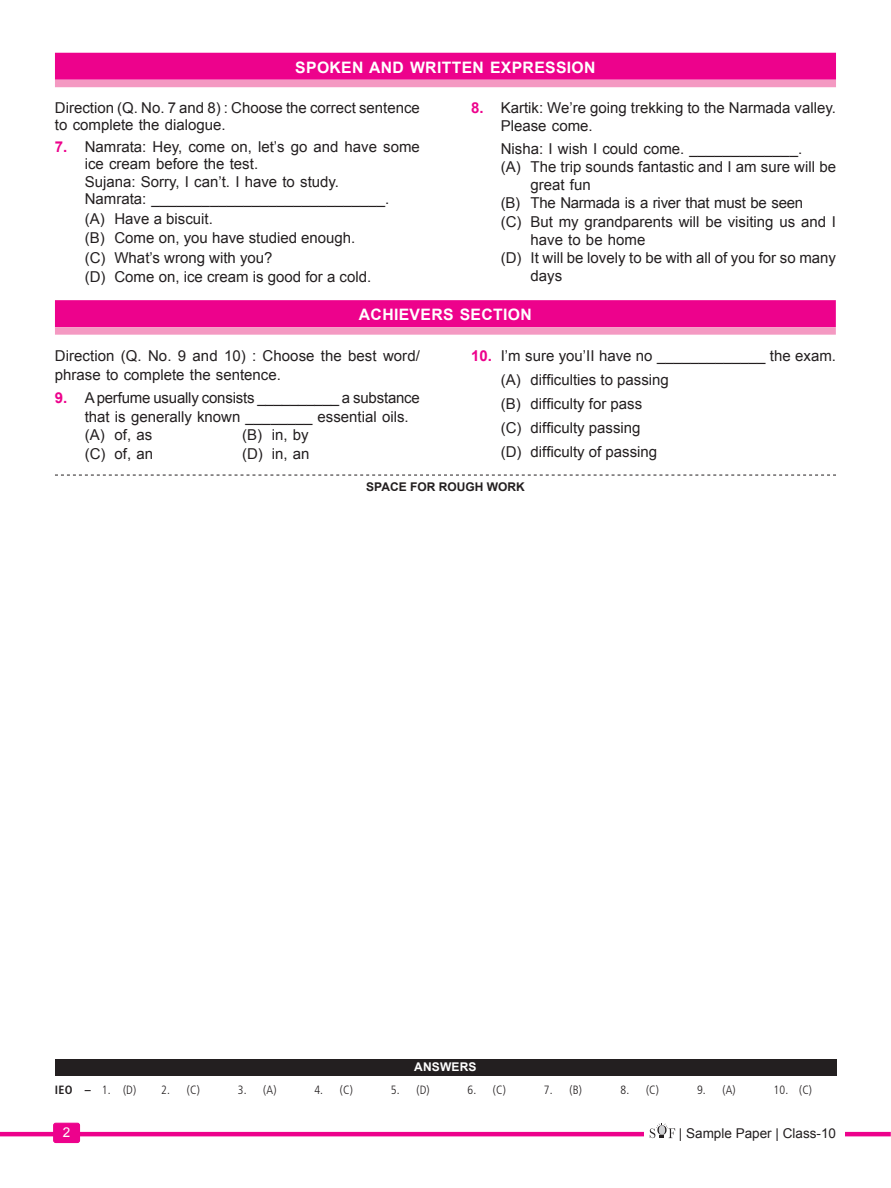
<style>
.page{position:relative;width:891px;height:1188px;background:#fff}
.page>*{position:absolute;margin:0;border:0;box-sizing:border-box;transform-origin:0 0}
.Headd{font:700 15.75px "Arial";letter-spacing:.02em;color:#fff}
.Question{font:15px/18.8px "Arial";color:#231f20}
.option_with_out_line{font:15px/18.3px "Arial";color:#231f20}
.question_second_line{font:15px "Arial";color:#231f20}
.option_with_out_line-2{font:15px "Arial";letter-spacing:-.02em;color:#231f20}
.t1{font:13.5px "Arial";color:#231f20}
.t2{font:13.5px "Arial";color:#fff}
.ANSWER_KEYS{font:300 condensed 12px "Frutiger";color:#231f20}
.t3{font:700 12px "Arial";color:#231f20}
.t4{font:700 12px "Arial";letter-spacing:.015em;color:#fff}
.s1{font-weight:700;color:#ed028c}
.s2{font-weight:700}
</style>
<div class="page">
<hr style="left:0;top:1132px;width:891px;height:4px;background:#ed028c">
<div style="left:644px;top:1126px;width:201px;height:17px;background:#fff"></div>
<svg style="left:650px;top:1123px;width:25px;height:15px"></svg>
<div style="left:54px;top:1123px;width:26px;height:20px;background:#ed028c;border-radius:2px"></div>
<div style="left:53px;top:1123px;width:27px;height:20px;border:1px solid #ed028c;border-radius:2px"></div>
<div style="left:55px;top:1059px;width:781px;height:16px;background:#231f20"></div>
<svg style="left:55px;top:475px;width:781px;height:1px"></svg>
<div style="left:55px;top:300px;width:781px;height:27px;background:#ed028c"></div>
<div style="left:55px;top:327px;width:781px;height:8px;background:#f499c2"></div>
<div style="left:55px;top:53px;width:781px;height:27px;background:#ed028c"></div>
<div style="left:55px;top:80px;width:781px;height:7px;background:#f499c2"></div>
<p class="Headd" style="left:295px;top:57px;width:302px">SPOKEN AND WRITTEN EXPRESSION</p>
<p class="Question" style="left:55px;top:99px;width:366px;line-height:17.4px">Direction (Q. No. 7 and 8) : Choose the correct sentence to complete the dialogue.</p>
<p class="Question" style="left:85px;top:138px;width:337px;line-height:17.4px;text-indent:-30px"><span class="s1">7.</span> Namrata: Hey, come on, let’s go and have some ice cream before the test.</p>
<p class="question_second_line" style="left:85px;top:172px;width:256px">Sujana: Sorry, I can’t. I have to study.</p>
<p class="question_second_line" style="left:85px;top:189px;width:306px">Namrata: ____________________________.</p>
<p class="option_with_out_line" style="left:85px;top:209px;width:130px">(A) Have a biscuit.</p>
<p class="option_with_out_line" style="left:85px;top:229px;width:272px">(B) Come on, you have studied enough.</p>
<p class="option_with_out_line" style="left:85px;top:248px;width:189px">(C) What’s wrong with you?</p>
<p class="option_with_out_line" style="left:85px;top:268px;width:288px">(D) Come on, ice cream is good for a cold.</p>
<p class="Question" style="left:501px;top:99px;width:337px;line-height:18.3px;text-indent:-30px"><span class="s1">8.</span> Kartik: We’re going trekking to the Narmada valley.<br>Please come.</p>
<p class="question_second_line" style="left:501px;top:139px;width:303px">Nisha: I wish I could come. _____________.</p>
<p class="option_with_out_line" style="left:531px;top:158px;width:307px;text-indent:-30px">(A) The trip sounds fantastic and I am sure will be great fun</p>
<p class="option_with_out_line-2" style="left:501px;top:193px;width:304px">(B) The Narmada is a river that must be seen</p>
<p class="option_with_out_line" style="left:531px;top:212px;width:307px;text-indent:-30px">(C) But my grandparents will be visiting us and I have to be home</p>
<p class="option_with_out_line" style="left:531px;top:249px;width:307px;text-indent:-30px">(D) It will be lovely to be with all of you for so many days</p>
<p class="Headd" style="left:359px;top:304px;width:174px">ACHIEVERS SECTION</p>
<p class="Question" style="left:55px;top:347px;width:366px">Direction (Q. No. 9 and 10) : Choose the best word/ phrase to complete the sentence.</p>
<p class="Question" style="left:85px;top:389px;width:337px;text-indent:-30px"><span class="s1">9.</span> A perfume usually consists __________ a substance that is generally known ________ essential oils.</p>
<p class="option_with_out_line" style="left:85px;top:426px;width:69px">(A) of, as</p>
<p class="option_with_out_line" style="left:242px;top:426px;width:68px">(B) in, by</p>
<p class="option_with_out_line" style="left:85px;top:445px;width:70px">(C) of, an</p>
<p class="option_with_out_line" style="left:242px;top:445px;width:69px">(D) in, an</p>
<p class="Question" style="left:471px;top:347px;width:366px"><span class="s1">10.</span> I’m sure you’II have no _____________ the exam.</p>
<p class="option_with_out_line" style="left:501px;top:371px;width:170px">(A) difficulties to passing</p>
<p class="option_with_out_line" style="left:501px;top:395px;width:143px">(B) difficulty for pass</p>
<p class="option_with_out_line" style="left:501px;top:419px;width:141px">(C) difficulty passing</p>
<p class="option_with_out_line" style="left:501px;top:443px;width:158px">(D) difficulty of passing</p>
<p class="t3" style="left:366px;top:479px;width:160px">SPACE FOR ROUGH WORK</p>
<p class="t4" style="left:414px;top:1059px;width:64px">ANSWERS</p>
<p class="ANSWER_KEYS" style="left:55px;top:1083px;width:83px"><span class="s2">IEO –</span> 1. (D)</p>
<p class="ANSWER_KEYS" style="left:161px;top:1083px;width:40px">2. (C)</p>
<p class="ANSWER_KEYS" style="left:238px;top:1083px;width:40px">3. (A)</p>
<p class="ANSWER_KEYS" style="left:314px;top:1083px;width:40px">4. (C)</p>
<p class="ANSWER_KEYS" style="left:391px;top:1083px;width:40px">5. (D)</p>
<p class="ANSWER_KEYS" style="left:467px;top:1083px;width:40px">6. (C)</p>
<p class="ANSWER_KEYS" style="left:544px;top:1083px;width:40px">7. (B)</p>
<p class="ANSWER_KEYS" style="left:620px;top:1083px;width:40px">8. (C)</p>
<p class="ANSWER_KEYS" style="left:697px;top:1083px;width:40px">9. (A)</p>
<p class="ANSWER_KEYS" style="left:774px;top:1083px;width:40px">10. (C)</p>
<p class="t2" style="left:63px;top:1123px;width:9px">2</p>
<p class="t1" style="left:679px;top:1125px;width:159px">| Sample Paper | Class-10</p>
</div>
